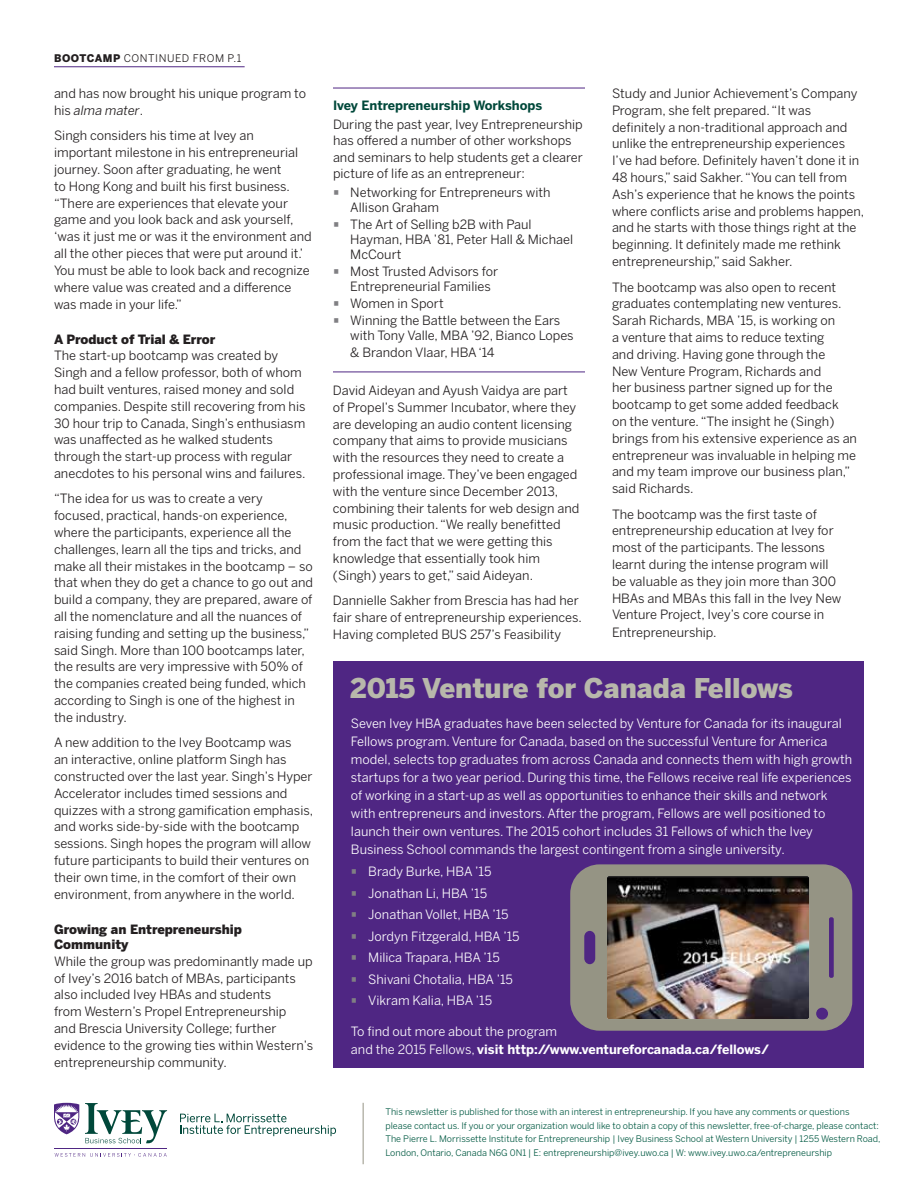
<style>
.page{position:relative;width:918px;height:1188px;background:#fff}
.page>*{position:absolute;margin:0;border:0;box-sizing:border-box;transform-origin:0 0}
.t1{font:900 27px "Benton Sans";color:#b8b8ab}
.t2{font:12.75px/16.8px "Benton Sans";color:#231f20}
.t3{font:12.75px/18px "Benton Sans";color:#fff}
.t4{font:900 12.75px/15.3px "Benton Sans";color:#231f20}
.t5{font:700 12.75px "Benton Sans";color:#00483a}
.t6{font:10.5px "Benton Sans";letter-spacing:.05em;color:#231f20}
.t7{font:9px/13.5px "Benton Sans";color:#005942}
.s1{font-weight:900}
.s2{font-style:italic}
.s3{font-family:"Glypha LT Std";font-weight:300;color:#807f83}
.s4{font-weight:700}
</style>
<div class="page">
<div style="left:333px;top:661px;width:531px;height:406px;background:#4f2683"></div>
<svg style="left:55px;top:1153px;width:112px;height:4px"></svg>
<hr style="left:54px;top:1148px;width:113px;height:1px;background:#4f2683">
<svg style="left:54px;top:1103px;width:25px;height:31px"></svg>
<svg style="left:85px;top:1103px;width:82px;height:40px"></svg>
<svg style="left:180px;top:1114px;width:156px;height:22px"></svg>
<hr style="left:363px;top:1103px;width:1px;height:61px;background:#959484">
<hr style="left:54px;top:67px;width:191px;height:1px;background:#4f2683">
<hr style="left:333px;top:88px;width:252px;height:1px;background:#4f2683">
<hr style="left:333px;top:372px;width:252px;height:1px;background:#4f2683">
<div style="left:570px;top:864px;width:282px;height:167px;background:#959484;border-radius:29px"></div>
<img style="left:607px;top:876px;width:202px;height:143px">
<div style="left:829px;top:917px;width:5px;height:61px;background:#4f2683;border-radius:2px"></div>
<div style="left:816px;top:1008px;width:12px;height:12px;background:#4f2683;border-radius:50%"></div>
<div style="left:584px;top:931px;width:11px;height:33px;background:#4f2683;border-radius:6px"></div>
<p class="t6" style="left:54px;top:52px;width:189px"><span class="s1">BOOTCAMP</span> CONTINUED FROM P.1</p>
<p class="t2" style="left:54px;top:85px;width:254px">and has now brought his unique program to his <span class="s2">alma mater</span>.</p>
<p class="t2" style="left:54px;top:127px;width:259px">Singh considers his time at Ivey an important milestone in his entrepreneurial journey. Soon after graduating, he went<br>to Hong Kong and built his first business. “There are experiences that elevate your game and you look back and ask yourself, ‘was it just me or was it the environment and all the other pieces that were put around it.’ You must be able to look back and recognize where value was created and a difference was made in your life.”</p>
<p class="t4" style="left:54px;top:331px;width:163px">A Product of Trial &amp; Error</p>
<p class="t2" style="left:54px;top:347px;width:253px">The start-up bootcamp was created by Singh and a fellow professor, both of whom had built ventures, raised money and sold companies. Despite still recovering from his 30 hour trip to Canada, Singh’s enthusiasm was unaffected as he walked students through the start-up process with regular anecdotes to his personal wins and failures.</p>
<p class="t2" style="left:54px;top:490px;width:261px">“The idea for us was to create a very focused, practical, hands-on experience, where the participants, experience all the challenges, learn all the tips and tricks, and make all their mistakes in the bootcamp – so that when they do get a chance to go out and build a company, they are prepared, aware of all the nomenclature and all the nuances of raising funding and setting up the business,” said Singh. More than 100 bootcamps later, the results are very impressive with 50% of the companies created being funded, which according to Singh is one of the highest in the industry.</p>
<p class="t2" style="left:54px;top:734px;width:261px">A new addition to the Ivey Bootcamp was<br>an interactive, online platform Singh has constructed over the last year. Singh’s Hyper Accelerator includes timed sessions and quizzes with a strong gamification emphasis, and works side-by-side with the bootcamp sessions. Singh hopes the program will allow future participants to build their ventures on their own time, in the comfort of their own environment, from anywhere in the world.</p>
<p class="t4" style="left:54px;top:921px;width:189px">Growing an Entrepreneurship<br>Community</p>
<p class="t2" style="left:54px;top:953px;width:261px">While the group was predominantly made up of Ivey’s 2016 batch of MBAs, participants also included Ivey HBAs and students<br>from Western’s Propel Entrepreneurship<br>and Brescia University College; further evidence to the growing ties within Western’s entrepreneurship community.</p>
<p class="t5" style="left:333px;top:98px;width:211px">Ivey Entrepreneurship Workshops</p>
<p class="t2" style="left:333px;top:116px;width:251px">During the past year, Ivey Entrepreneurship has offered a number of other workshops and seminars to help students get a clearer picture of life as an entrepreneur:</p>
<p class="t2" style="left:350px;top:184px;width:202px;line-height:15px;text-indent:-17px"><span class="s3">•</span> Networking for Entrepreneurs with<br>Allison Graham</p>
<p class="t2" style="left:350px;top:216px;width:224px;line-height:15px;text-indent:-17px"><span class="s3">•</span> The Art of Selling b2B with Paul<br>Hayman, HBA ’81, Peter Hall &amp; Michael<br>McCourt</p>
<p class="t2" style="left:350px;top:264px;width:149px;line-height:15px;text-indent:-17px"><span class="s3">•</span> Most Trusted Advisors for<br>Entrepreneurial Families</p>
<p class="t2" style="left:333px;top:295px;width:112px"><span class="s3">•</span> Women in Sport</p>
<p class="t2" style="left:350px;top:313px;width:225px;line-height:15px;text-indent:-17px"><span class="s3">•</span> Winning the Battle between the Ears with Tony Valle, MBA ’92, Bianco Lopes</p>
<p class="t2" style="left:350px;top:344px;width:146px">&amp; Brandon Vlaar, HBA ‘14</p>
<p class="t2" style="left:333px;top:382px;width:248px">David Aideyan and Ayush Vaidya are part of Propel’s Summer Incubator, where they are developing an audio content licensing company that aims to provide musicians with the resources they need to create a professional image. They’ve been engaged with the venture since December 2013, combining their talents for web design and music production. “We really benefitted from the fact that we were getting this knowledge that essentially took him (Singh) years to get,” said Aideyan.</p>
<p class="t2" style="left:333px;top:592px;width:250px">Dannielle Sakher from Brescia has had her fair share of entrepreneurship experiences.<br>Having completed BUS 257’s Feasibility</p>
<p class="t2" style="left:612px;top:85px;width:254px">Study and Junior Achievement’s Company Program, she felt prepared. “It was definitely a non-traditional approach and unlike the entrepreneurship experiences I’ve had before. Definitely haven’t done it in 48 hours,” said Sakher. “You can tell from Ash’s experience that he knows the points where conflicts arise and problems happen, and he starts with those things right at the beginning. It definitely made me rethink entrepreneurship,” said Sakher.</p>
<p class="t2" style="left:612px;top:278px;width:247px">The bootcamp was also open to recent graduates contemplating new ventures.<br>Sarah Richards, MBA ’15, is working on<br>a venture that aims to reduce texting<br>and driving. Having gone through the<br>New Venture Program, Richards and<br>her business partner signed up for the bootcamp to get some added feedback<br>on the venture. “The insight he (Singh) brings from his extensive experience as an entrepreneur was invaluable in helping me and my team improve our business plan,” said Richards.</p>
<p class="t2" style="left:612px;top:505px;width:231px">The bootcamp was the first taste of entrepreneurship education at Ivey for most of the participants. The lessons learnt during the intense program will be valuable as they join more than 300<br>HBAs and MBAs this fall in the Ivey New Venture Project, Ivey’s core course in Entrepreneurship.</p>
<h1 class="t1" style="left:350px;top:672px;width:444px">2015 Venture for Canada Fellows</h1>
<p class="t3" style="left:351px;top:715px;width:503px">Seven Ivey HBA graduates have been selected by Venture for Canada for its inaugural Fellows program. Venture for Canada, based on the successful Venture for America model, selects top graduates from across Canada and connects them with high growth startups for a two year period. During this time, the Fellows receive real life experiences of working in a start-up as well as opportunities to enhance their skills and network with entrepreneurs and investors. After the program, Fellows are well positioned to launch their own ventures. The 2015 cohort includes 31 Fellows of which the Ivey Business School commands the largest contingent from a single university.</p>
<p class="t3" style="left:351px;top:862px;width:142px"><span class="s3">•</span> Brady Burke, HBA ’15</p>
<p class="t3" style="left:351px;top:884px;width:138px"><span class="s3">•</span> Jonathan Li, HBA ’15</p>
<p class="t3" style="left:351px;top:905px;width:159px"><span class="s3">•</span> Jonathan Vollet, HBA ’15</p>
<p class="t3" style="left:351px;top:927px;width:170px"><span class="s3">•</span> Jordyn Fitzgerald, HBA ’15</p>
<p class="t3" style="left:351px;top:949px;width:150px"><span class="s3">•</span> Milica Trapara, HBA ’15</p>
<p class="t3" style="left:351px;top:970px;width:164px"><span class="s3">•</span> Shivani Chotalia, HBA ’15</p>
<p class="t3" style="left:351px;top:992px;width:143px"><span class="s3">•</span> Vikram Kalia, HBA ’15</p>
<p class="t3" style="left:351px;top:1023px;width:420px;line-height:17.2px">To find out more about the program<br>and the 2015 Fellows, <span class="s4">visit http://www.ventureforcanada.ca/fellows/</span></p>
<p class="t7" style="left:386px;top:1105px;width:497px">This newsletter is published for those with an interest in entrepreneurship. If you have any comments or questions<br>please contact us. If you or your organization would like to obtain a copy of this newsletter, free-of-charge, please contact:<br>The Pierre L. Morrissette Institute for Entrepreneurship | Ivey Business School at Western University | 1255 Western Road, London, Ontario, Canada N6G 0N1 | E: entrepreneurship@ivey.uwo.ca | W: www.ivey.uwo.ca/entrepreneurship</p>
</div>
